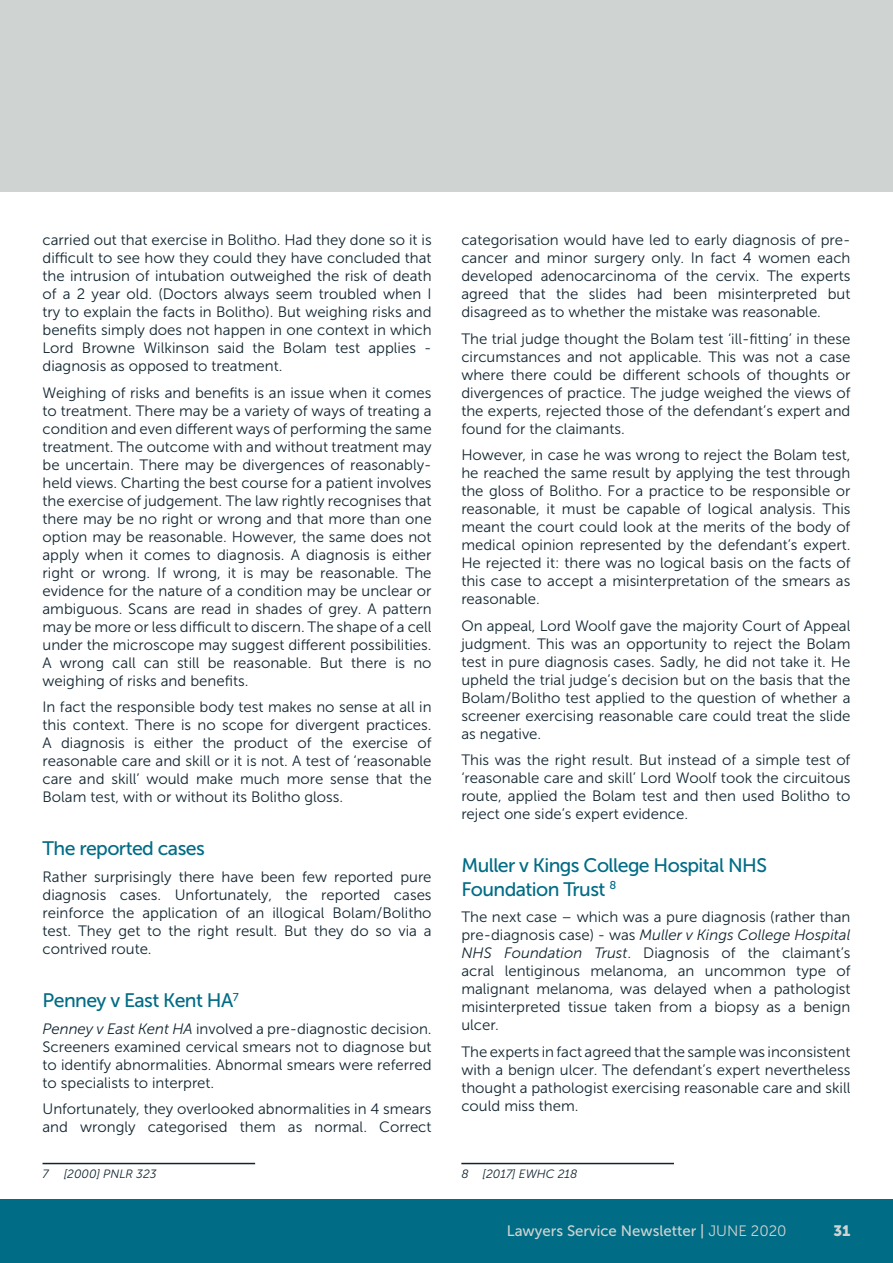
<style>
.page{position:relative;width:893px;height:1263px;background:#fff}
.page>*{position:absolute;margin:0;border:0;box-sizing:border-box;transform-origin:0 0}
.t1{font:19.5px/23.4px "Museo Sans 500";letter-spacing:-.03em;color:#006c85}
.t2{font:15px/18px "Museo Sans 300";color:#112530;text-align:justify}
.t3{font:15px "Museo Sans 500";color:#cfd4d2}
.t4{font:15px "Museo Sans 900";color:#cfd4d2}
.Footnote{font:italic 12px "Museo Sans 300";color:#112530}
.s1{font-style:italic}
.s2{font-family:"Museo Sans 300"}
</style>
<div class="page">
<div style="left:0;top:1199px;width:893px;height:64px;background:#006c85"></div>
<div style="left:0;top:0;width:893px;height:191px;background:#cfd4d2"></div>
<hr style="left:43px;top:1163px;width:212px;height:1px;background:#112530">
<hr style="left:461px;top:1163px;width:213px;height:1px;background:#112530">
<p class="t2" style="left:43px;top:231px;width:391px">carried out that exercise in Bolitho. Had they done so it is difficult to see how they could they have concluded that the intrusion of intubation outweighed the risk of death of a 2 year old. (Doctors always seem troubled when I try to explain the facts in Bolitho). But weighing risks and benefits simply does not happen in one context in which Lord Browne Wilkinson said the Bolam test applies - diagnosis as opposed to treatment.</p>
<p class="t2" style="left:43px;top:384px;width:391px">Weighing of risks and benefits is an issue when it comes to treatment. There may be a variety of ways of treating a condition and even different ways of performing the same treatment. The outcome with and without treatment may be uncertain. There may be divergences of reasonably&shy;held views. Charting the best course for a patient involves the exercise of judgement. The law rightly recognises that there may be no right or wrong and that more than one option may be reasonable. However, the same does not apply when it comes to diagnosis. A diagnosis is either right or wrong. If wrong, it is may be reasonable. The evidence for the nature of a condition may be unclear or ambiguous. Scans are read in shades of grey. A pattern may be more or less difficult to discern. The shape of a cell under the microscope may suggest different possibilities.<br>A wrong call can still be reasonable. But there is no weighing of risks and benefits.</p>
<p class="t2" style="left:43px;top:698px;width:391px">In fact the responsible body test makes no sense at all in this context. There is no scope for divergent practices.<br>A diagnosis is either the product of the exercise of reasonable care and skill or it is not. A test of ‘reasonable care and skill’ would make much more sense that the Bolam test, with or without its Bolitho gloss.</p>
<p class="t1" style="left:43px;top:837px;width:164px">The reported cases</p>
<p class="t2" style="left:43px;top:868px;width:391px">Rather surprisingly there have been few reported pure diagnosis cases. Unfortunately, the reported cases reinforce the application of an illogical Bolam/Bolitho test. They get to the right result. But they do so via a contrived route.</p>
<p class="t1" style="left:43px;top:989px;width:198px">Penney v East Kent HA<sup>7</sup></p>
<p class="t2" style="left:43px;top:1019px;width:391px"><span class="s1">Penney v East Kent HA</span> involved a pre-diagnostic decision.<br>Screeners examined cervical smears not to diagnose but to identify abnormalities. Abnormal smears were referred to specialists to interpret.</p>
<p class="t2" style="left:43px;top:1100px;width:391px">Unfortunately, they overlooked abnormalities in 4 smears and wrongly categorised them as normal. Correct</p>
<p class="Footnote" style="left:43px;top:1167px;width:116px">7 [2000] PNLR 323</p>
<p class="t2" style="left:461px;top:231px;width:391px">categorisation would have led to early diagnosis of pre&shy;cancer and minor surgery only. In fact 4 women each developed adenocarcinoma of the cervix. The experts agreed that the slides had been misinterpreted but disagreed as to whether the mistake was reasonable.</p>
<p class="t2" style="left:461px;top:330px;width:391px">The trial judge thought the Bolam test ‘ill-fitting’ in these circumstances and not applicable. This was not a case where there could be different schools of thoughts or divergences of practice. The judge weighed the views of the experts, rejected those of the defendant’s expert and found for the claimants.</p>
<p class="t2" style="left:461px;top:446px;width:391px">However, in case he was wrong to reject the Bolam test, he reached the same result by applying the test through the gloss of Bolitho. For a practice to be responsible or reasonable, it must be capable of logical analysis. This meant the court could look at the merits of the body of medical opinion represented by the defendant’s expert.<br>He rejected it: there was no logical basis on the facts of this case to accept a misinterpretation of the smears as reasonable.</p>
<p class="t2" style="left:461px;top:617px;width:391px">On appeal, Lord Woolf gave the majority Court of Appeal judgment. This was an opportunity to reject the Bolam test in pure diagnosis cases. Sadly, he did not take it. He upheld the trial judge’s decision but on the basis that the Bolam/Bolitho test applied to the question of whether a screener exercising reasonable care could treat the slide as negative.</p>
<p class="t2" style="left:461px;top:751px;width:391px">This was the right result. But instead of a simple test of ‘reasonable care and skill’ Lord Woolf took the circuitous route, applied the Bolam test and then used Bolitho to reject one side’s expert evidence.</p>
<p class="t1" style="left:461px;top:854px;width:307px">Muller v Kings College Hospital NHS<br>Foundation Trust <sup>8</sup></p>
<p class="t2" style="left:461px;top:908px;width:391px">The next case – which was a pure diagnosis (rather than pre-diagnosis case) - was <span class="s1">Muller v Kings College Hospital NHS Foundation Trust</span>. Diagnosis of the claimant’s acral lentiginous melanoma, an uncommon type of malignant melanoma, was delayed when a pathologist misinterpreted tissue taken from a biopsy as a benign ulcer.</p>
<p class="t2" style="left:461px;top:1043px;width:391px">The experts in fact agreed that the sample was inconsistent with a benign ulcer. The defendant’s expert nevertheless thought a pathologist exercising reasonable care and skill could miss them.</p>
<p class="Footnote" style="left:461px;top:1167px;width:118px">8 [2017] EWHC 218</p>
<p class="t3" style="left:507px;top:1222px;width:281px">Lawyers Service Newsletter | <span class="s2">JUNE 2020</span></p>
<p class="t4" style="left:833px;top:1222px;width:19px">31</p>
</div>
